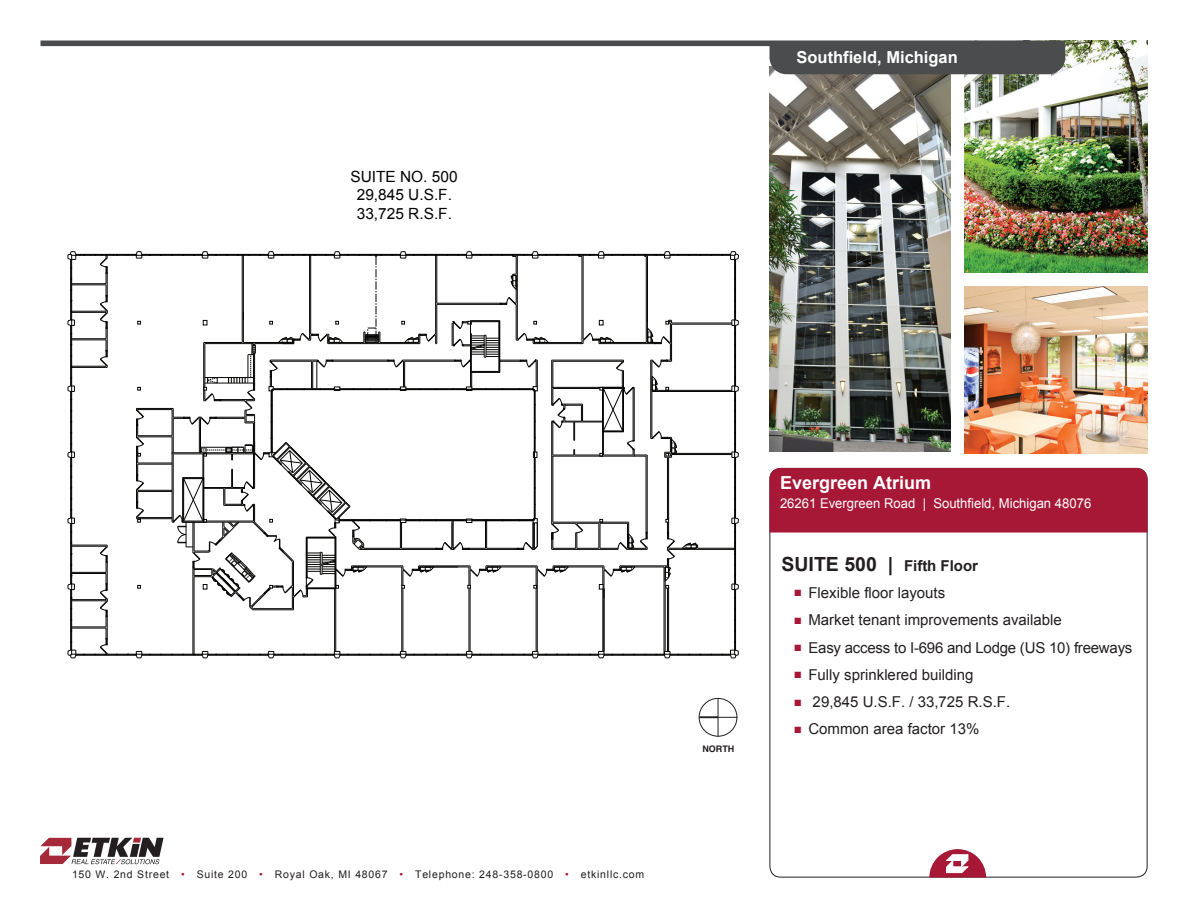
<style>
.page{position:relative;width:1188px;height:918px;background:#fff}
.page>*{position:absolute;margin:0;border:0;box-sizing:border-box;transform-origin:0 0}
.t1{font:700 18px "Arial";color:#fff}
.t2{font:700 16.5px "Arial";color:#fff}
.t3{font:15.45px/18.5px "Arial";color:#040503;text-align:center}
.t4{font:15px "Arial";color:#231f20}
.t5{font:700 15px "Arial";color:#231f20}
.t6{font:13.5px "Arial";color:#fff}
.t7{font:10.5px "Arial";letter-spacing:.075em;color:#231f20}
.t8{font:700 9px "Helvetica";color:#231f20}
.s1{color:#a61836}
.s2{font-size:19.5px}
</style>
<div class="page">
<svg style="left:40px;top:838px;width:124px;height:26px"></svg>
<svg style="left:929px;top:849px;width:57px;height:29px"></svg>
<img style="left:964px;top:286px;width:184px;height:167px">
<img style="left:964px;top:40px;width:184px;height:233px">
<img style="left:770px;top:74px;width:180px;height:378px">
<svg style="left:40px;top:40px;width:1025px;height:34px"></svg>
<div style="left:770px;top:468px;width:378px;height:65px;background:#a61836"></div>
<svg style="left:67px;top:251px;width:672px;height:476px"></svg>
<div style="left:699px;top:698px;width:38px;height:38px;background:#fff;border-radius:50%"></div>
<div style="left:699px;top:698px;width:38px;height:39px;border:1px solid #231f20;border-radius:50%"></div>
<hr style="left:718px;top:699px;width:1px;height:38px;background:#231f20">
<hr style="left:699px;top:717px;width:38px;height:1px;background:#231f20">
<svg style="left:699px;top:716px;width:19px;height:1px"></svg>
<p class="t3" style="left:350px;top:167px;width:109px">SUITE NO. 500<br>29,845 U.S.F.<br>33,725 R.S.F.</p>
<p class="t2" style="left:796px;top:47px;width:163px">Southfield, Michigan</p>
<p class="t7" style="left:72px;top:867px;width:574px">150 W. 2nd Street <span class="s1">•</span> Suite 200 <span class="s1">•</span> Royal Oak, MI 48067 <span class="s1">•</span> Telephone: 248-358-0800 <span class="s1">•</span> etkinllc.com</p>
<p class="t8" style="left:702px;top:741px;width:33px">NORTH</p>
<p class="t1" style="left:780px;top:470px;width:153px">Evergreen Atrium</p>
<p class="t6" style="left:780px;top:495px;width:313px">26261 Evergreen Road | Southfield, Michigan 48076</p>
<p class="t5" style="left:782px;top:555px;width:198px"><span class="s2">SUITE 500 |</span> Fifth Floor</p>
<p class="t4" style="left:794px;top:583px;width:152px"><span class="s1">■</span> Flexible floor layouts</p>
<p class="t4" style="left:794px;top:610px;width:269px"><span class="s1">■</span> Market tenant improvements available</p>
<p class="t4" style="left:794px;top:637px;width:340px"><span class="s1">■</span> Easy access to I-696 and Lodge (US 10) freeways</p>
<p class="t4" style="left:794px;top:665px;width:181px"><span class="s1">■</span> Fully sprinklered building</p>
<p class="t4" style="left:794px;top:692px;width:217px"><span class="s1">■</span> 29,845 U.S.F. / 33,725 R.S.F.</p>
<p class="t4" style="left:794px;top:719px;width:186px"><span class="s1">■</span> Common area factor 13%</p>
</div>
